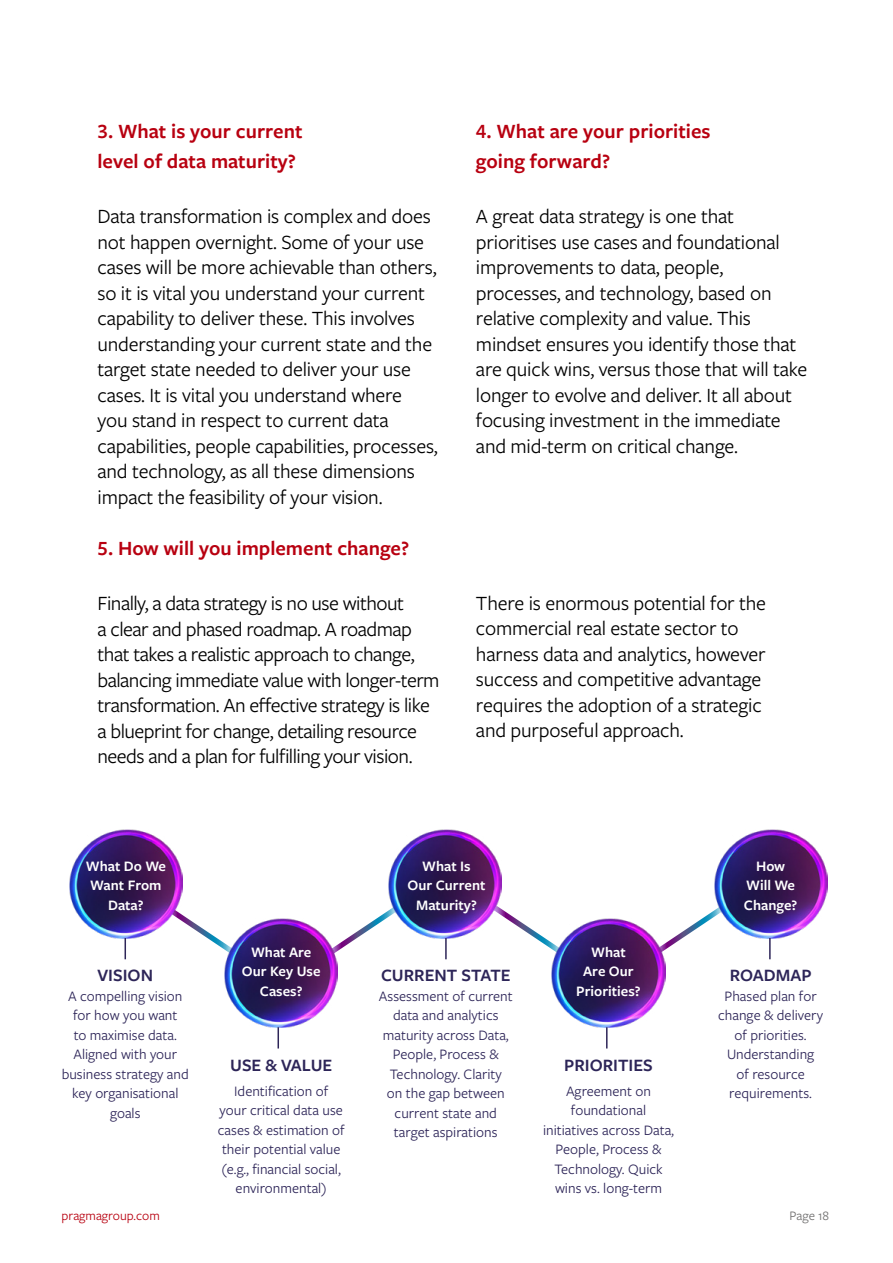
<style>
.page{position:relative;width:893px;height:1263px;background:#fff}
.page>*{position:absolute;margin:0;border:0;box-sizing:border-box;transform-origin:0 0}
.t1{font:21px/25.5px "Freight Sans Pro";letter-spacing:-.01em;color:#000}
.t2{font:600 21px/30px "Freight Sans Pro";color:#b80010}
.t3{font:600 18px "Freight Sans Pro";color:#2d2558}
.t4{font:15px/19.5px "Freight Sans Pro";color:#2d2558;text-align:center}
.t5{font:600 15px/19.5px "Freight Sans Pro";color:#fff;text-align:center}
.t6{font:13.5px "Freight Sans Pro";color:#b80010}
.t7{font:13.5px "Freight Sans Pro";color:#706f6f}
</style>
<div class="page">
<svg style="left:183px;top:915px;width:42px;height:35px"></svg>
<svg style="left:502px;top:909px;width:50px;height:40px"></svg>
<svg style="left:338px;top:910px;width:51px;height:41px"></svg>
<svg style="left:665px;top:910px;width:49px;height:40px"></svg>
<img style="left:69px;top:829px;width:114px;height:109px">
<img style="left:225px;top:918px;width:113px;height:109px">
<img style="left:389px;top:829px;width:113px;height:109px">
<img style="left:552px;top:918px;width:113px;height:109px">
<img style="left:714px;top:829px;width:113px;height:109px">
<svg style="left:125px;top:938px;width:1px;height:21px"></svg>
<hr style="left:445px;top:938px;width:2px;height:21px;background:#2d2558">
<hr style="left:769px;top:938px;width:2px;height:21px;background:#2d2558">
<svg style="left:278px;top:1027px;width:1px;height:21px"></svg>
<hr style="left:606px;top:1027px;width:2px;height:21px;background:#2d2558">
<p class="t2" style="left:98px;top:115px;width:207px">3. What is your current level of data maturity?</p>
<p class="t1" style="left:98px;top:203px;width:342px">Data transformation is complex and does not happen overnight. Some of your use cases will be more achievable than others, so it is vital you understand your current capability to deliver these. This involves understanding your current state and the target state needed to deliver your use cases. It is vital you understand where<br>you stand in respect to current data capabilities, people capabilities, processes, and technology, as all these dimensions impact the feasibility of your vision.</p>
<p class="t2" style="left:98px;top:532px;width:313px">5. How will you implement change?</p>
<p class="t1" style="left:98px;top:590px;width:344px">Finally, a data strategy is no use without<br>a clear and phased roadmap. A roadmap that takes a realistic approach to change, balancing immediate value with longer-term transformation. An effective strategy is like a blueprint for change, detailing resource needs and a plan for fulfilling your vision.</p>
<p class="t2" style="left:476px;top:115px;width:236px">4. What are your priorities going forward?</p>
<p class="t1" style="left:476px;top:203px;width:333px">A great data strategy is one that prioritises use cases and foundational improvements to data, people, processes, and technology, based on relative complexity and value. This mindset ensures you identify those that are quick wins, versus those that will take longer to evolve and deliver. It all about focusing investment in the immediate and mid-term on critical change.</p>
<p class="t1" style="left:476px;top:589px;width:292px">There is enormous potential for the commercial real estate sector to harness data and analytics, however success and competitive advantage requires the adoption of a strategic and purposeful approach.</p>
<p class="t5" style="left:86px;top:856px;width:82px">What Do We<br>Want From<br>Data?</p>
<p class="t3" style="left:97px;top:963px;width:57px">VISION</p>
<p class="t4" style="left:62px;top:985px;width:129px">A compelling vision for how you want<br>to maximise data.<br>Aligned with your business strategy and key organisational goals</p>
<p class="t5" style="left:242px;top:941px;width:80px">What Are<br>Our Key Use<br>Cases?</p>
<p class="t3" style="left:230px;top:1052px;width:104px">USE &amp; VALUE</p>
<p class="t4" style="left:218px;top:1080px;width:128px">Identification of<br>your critical data use cases &amp; estimation of their potential value (e.g., financial social, environmental)</p>
<p class="t5" style="left:408px;top:856px;width:79px">What Is<br>Our Current<br>Maturity?</p>
<p class="t3" style="left:381px;top:963px;width:131px">CURRENT STATE</p>
<p class="t4" style="left:379px;top:985px;width:135px">Assessment of current data and analytics maturity across Data,<br>People, Process &amp;<br>Technology. Clarity<br>on the gap between current state and target aspirations</p>
<p class="t5" style="left:576px;top:941px;width:66px">What<br>Are Our<br>Priorities?</p>
<p class="t3" style="left:564px;top:1052px;width:90px">PRIORITIES</p>
<p class="t4" style="left:543px;top:1080px;width:133px">Agreement on foundational initiatives across Data,<br>People, Process &amp;<br>Technology. Quick wins vs. long-term</p>
<p class="t5" style="left:744px;top:856px;width:55px">How<br>Will We<br>Change?</p>
<p class="t3" style="left:730px;top:963px;width:83px">ROADMAP</p>
<p class="t4" style="left:718px;top:985px;width:107px">Phased plan for change &amp; delivery of priorities.<br>Understanding<br>of resource requirements.</p>
<p class="t6" style="left:62px;top:1207px;width:100px">pragmagroup.com</p>
<p class="t7" style="left:790px;top:1207px;width:41px">Page 18</p>
</div>
